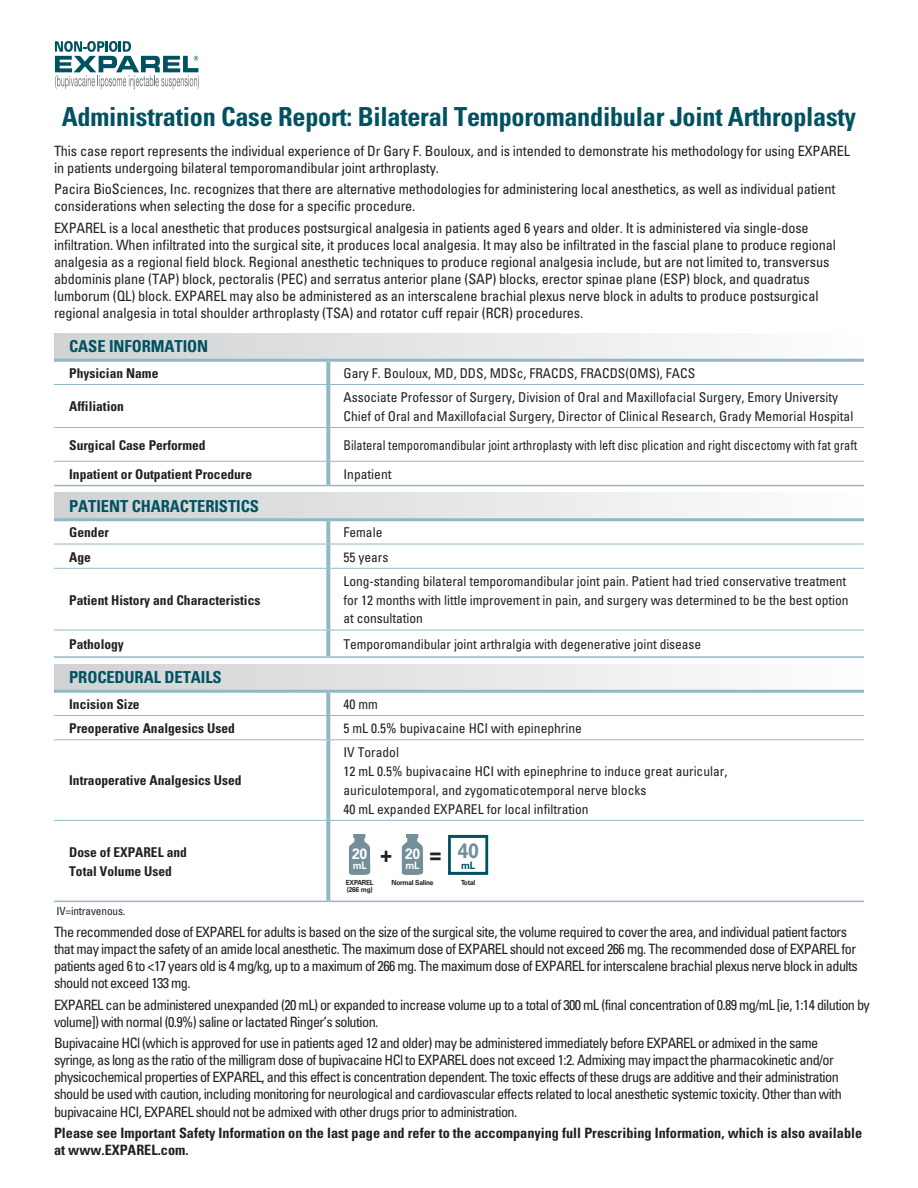
<style>
.page{position:relative;width:918px;height:1188px;background:#fff}
.page>*{position:absolute;margin:0;border:0;box-sizing:border-box;transform-origin:0 0}
.Body{font:700 condensed 26.25px "Univers";letter-spacing:-.01em;color:#005260}
.t1{font:700 21px "Univers";color:#231f20;scale:.93 1}
.t2{font:700 20.85px "Univers";color:#738f99;scale:.93 1}
.Body-2{font:700 condensed 16.5px "Univers";letter-spacing:-.005em;color:#005260}
.t3{font:700 15px "Univers";color:#fff;scale:.93 1}
.t4{font:condensed 14.25px/17.1px "Univers";letter-spacing:-.04em;color:#231f20}
.t5{font:condensed 14.25px/17.1px "Univers";letter-spacing:-.01em;color:#231f20}
.t6{font:700 condensed 14.25px/17.1px "Univers";color:#231f20}
.t7{font:condensed 13.5px/18.8px "Univers";color:#231f20}
.t8{font:700 condensed 13.5px/18.8px "Univers";color:#231f20}
.t9{font:condensed 13.5px "Univers";color:#231f20;scale:.92 1}
.t10{font:condensed 11.25px "Univers";letter-spacing:-.01em;color:#231f20}
.t11{font:700 10.2px "Univers";color:#fff;scale:.93 1}
.t12{font:700 10.2px "Univers";color:#005260;scale:.93 1}
.t13{font:700 7.05px/7.4px "Univers";letter-spacing:-.025em;color:#231f20;scale:.93 1}
</style>
<div class="page">
<div style="left:448px;top:835px;width:40px;height:40px;border:3px solid #005260"></div>
<svg style="left:349px;top:834px;width:21px;height:41px"></svg>
<svg style="left:402px;top:834px;width:21px;height:41px"></svg>
<div style="left:54px;top:664px;width:810px;height:27px;background:linear-gradient(to right,#d0d1d4,#fefefe)"></div>
<svg style="left:326px;top:693px;width:4px;height:22px"></svg>
<svg style="left:326px;top:716px;width:4px;height:23px"></svg>
<svg style="left:326px;top:740px;width:4px;height:80px"></svg>
<svg style="left:326px;top:821px;width:4px;height:80px"></svg>
<hr style="left:54px;top:690px;width:274px;height:3px;background:#92b8c3">
<hr style="left:328px;top:690px;width:536px;height:3px;background:#92b8c3">
<hr style="left:54px;top:715px;width:274px;height:1px;background:#92b8c3">
<hr style="left:328px;top:715px;width:536px;height:1px;background:#92b8c3">
<hr style="left:54px;top:739px;width:274px;height:1px;background:#92b8c3">
<hr style="left:328px;top:739px;width:536px;height:1px;background:#92b8c3">
<hr style="left:54px;top:820px;width:274px;height:1px;background:#92b8c3">
<hr style="left:328px;top:820px;width:536px;height:1px;background:#92b8c3">
<hr style="left:54px;top:901px;width:274px;height:1px;background:#92b8c3">
<hr style="left:328px;top:901px;width:536px;height:1px;background:#92b8c3">
<div style="left:54px;top:493px;width:810px;height:27px;background:linear-gradient(to right,#d0d1d4,#fefefe)"></div>
<svg style="left:326px;top:521px;width:4px;height:23px"></svg>
<svg style="left:326px;top:545px;width:4px;height:23px"></svg>
<svg style="left:326px;top:569px;width:4px;height:61px"></svg>
<svg style="left:326px;top:631px;width:4px;height:25px"></svg>
<hr style="left:54px;top:518px;width:274px;height:3px;background:#92b8c3">
<hr style="left:328px;top:518px;width:536px;height:3px;background:#92b8c3">
<hr style="left:54px;top:544px;width:274px;height:1px;background:#92b8c3">
<hr style="left:328px;top:544px;width:536px;height:1px;background:#92b8c3">
<hr style="left:54px;top:568px;width:274px;height:1px;background:#92b8c3">
<hr style="left:328px;top:568px;width:536px;height:1px;background:#92b8c3">
<hr style="left:54px;top:630px;width:274px;height:1px;background:#92b8c3">
<hr style="left:328px;top:630px;width:536px;height:1px;background:#92b8c3">
<hr style="left:54px;top:656px;width:274px;height:2px;background:#92b8c3">
<hr style="left:328px;top:656px;width:536px;height:2px;background:#92b8c3">
<div style="left:54px;top:333px;width:810px;height:27px;background:linear-gradient(to right,#d0d1d4,#fefefe)"></div>
<svg style="left:326px;top:362px;width:4px;height:22px"></svg>
<svg style="left:326px;top:385px;width:4px;height:42px"></svg>
<svg style="left:326px;top:428px;width:4px;height:33px"></svg>
<svg style="left:326px;top:462px;width:4px;height:23px"></svg>
<hr style="left:54px;top:359px;width:274px;height:3px;background:#92b8c3">
<hr style="left:328px;top:359px;width:536px;height:3px;background:#92b8c3">
<hr style="left:54px;top:384px;width:274px;height:1px;background:#92b8c3">
<hr style="left:328px;top:384px;width:536px;height:1px;background:#92b8c3">
<hr style="left:54px;top:427px;width:274px;height:1px;background:#92b8c3">
<hr style="left:328px;top:427px;width:536px;height:1px;background:#92b8c3">
<hr style="left:54px;top:461px;width:274px;height:1px;background:#92b8c3">
<hr style="left:328px;top:461px;width:536px;height:1px;background:#92b8c3">
<hr style="left:54px;top:485px;width:274px;height:1px;background:#92b8c3">
<hr style="left:328px;top:485px;width:536px;height:1px;background:#92b8c3">
<svg style="left:55px;top:41px;width:144px;height:48px"></svg>
<p class="Body" style="left:62px;top:100px;width:796px">Administration Case Report: Bilateral Temporomandibular Joint Arthroplasty</p>
<p class="t5" style="left:54px;top:142px;width:798px">This case report represents the individual experience of Dr Gary F. Bouloux, and is intended to demonstrate his methodology for using EXPAREL in patients undergoing bilateral temporomandibular joint arthroplasty.</p>
<p class="t5" style="left:54px;top:180px;width:783px">Pacira BioSciences, Inc. recognizes that there are alternative methodologies for administering local anesthetics, as well as individual patient considerations when selecting the dose for a specific procedure.</p>
<p class="t5" style="left:54px;top:219px;width:783px">EXPAREL is a local anesthetic that produces postsurgical analgesia in patients aged 6 years and older. It is administered via single-dose infiltration. When infiltrated into the surgical site, it produces local analgesia. It may also be infiltrated in the fascial plane to produce regional analgesia as a regional field block. Regional anesthetic techniques to produce regional analgesia include, but are not limited to, transversus abdominis plane (TAP) block, pectoralis (PEC) and serratus anterior plane (SAP) blocks, erector spinae plane (ESP) block, and quadratus lumborum (QL) block. EXPAREL may also be administered as an interscalene brachial plexus nerve block in adults to produce postsurgical regional analgesia in total shoulder arthroplasty (TSA) and rotator cuff repair (RCR) procedures.</p>
<p class="Body-2" style="left:69px;top:336px;width:141px">CASE INFORMATION</p>
<p class="t8" style="left:69px;top:364px;width:91px">Physician Name</p>
<p class="t7" style="left:344px;top:363px;width:353px">Gary F. Bouloux, MD, DDS, MDSc, FRACDS, FRACDS(OMS), FACS</p>
<p class="t8" style="left:69px;top:397px;width:56px">Affiliation</p>
<p class="t7" style="left:344px;top:388px;width:496px">Associate Professor of Surgery, Division of Oral and Maxillofacial Surgery, Emory University</p>
<p class="t7" style="left:344px;top:406px;width:511px">Chief of Oral and Maxillofacial Surgery, Director of Clinical Research, Grady Memorial Hospital</p>
<p class="t8" style="left:69px;top:436px;width:138px">Surgical Case Performed</p>
<p class="t9" style="left:344px;top:436px;width:560px">Bilateral temporomandibular joint arthroplasty with left disc plication and right discectomy with fat graft</p>
<p class="t8" style="left:69px;top:465px;width:185px">Inpatient or Outpatient Procedure</p>
<p class="t7" style="left:344px;top:464px;width:50px">Inpatient</p>
<p class="Body-2" style="left:69px;top:496px;width:191px">PATIENT CHARACTERISTICS</p>
<p class="t8" style="left:69px;top:523px;width:41px">Gender</p>
<p class="t7" style="left:344px;top:523px;width:40px">Female</p>
<p class="t8" style="left:69px;top:547px;width:23px">Age</p>
<p class="t7" style="left:344px;top:547px;width:46px">55 years</p>
<p class="t8" style="left:69px;top:590px;width:193px">Patient History and Characteristics</p>
<p class="t7" style="left:344px;top:571px;width:507px">Long-standing bilateral temporomandibular joint pain. Patient had tried conservative treatment for 12 months with little improvement in pain, and surgery was determined to be the best option at consultation</p>
<p class="t8" style="left:69px;top:635px;width:56px">Pathology</p>
<p class="t7" style="left:344px;top:635px;width:359px">Temporomandibular joint arthralgia with degenerative joint disease</p>
<p class="Body-2" style="left:69px;top:667px;width:154px">PROCEDURAL DETAILS</p>
<p class="t8" style="left:69px;top:695px;width:72px">Incision Size</p>
<p class="t7" style="left:344px;top:694px;width:36px">40 mm</p>
<p class="t8" style="left:69px;top:719px;width:167px">Preoperative Analgesics Used</p>
<p class="t7" style="left:344px;top:719px;width:240px">5 mL 0.5% bupivacaine HCI with epinephrine</p>
<p class="t8" style="left:69px;top:771px;width:174px">Intraoperative Analgesics Used</p>
<p class="t7" style="left:344px;top:743px;width:385px">IV Toradol<br>12 mL 0.5% bupivacaine HCI with epinephrine to induce great auricular, auriculotemporal, and zygomaticotemporal nerve blocks<br>40 mL expanded EXPAREL for local infiltration</p>
<p class="t8" style="left:69px;top:843px;width:119px">Dose of EXPAREL and<br>Total Volume Used</p>
<p class="t10" style="left:56px;top:904px;width:71px">IV=intravenous.</p>
<p class="t3" style="left:352px;top:845px;width:18px">20</p>
<p class="t3" style="left:405px;top:845px;width:18px">20</p>
<p class="t2" style="left:458px;top:839px;width:24px">40</p>
<p class="t1" style="left:381px;top:842px;width:14px">+</p>
<p class="t1" style="left:430px;top:842px;width:14px">=</p>
<p class="t11" style="left:353px;top:860px;width:16px">mL</p>
<p class="t11" style="left:406px;top:860px;width:16px">mL</p>
<p class="t12" style="left:461px;top:859px;width:16px">mL</p>
<p class="t13" style="left:346px;top:879px;width:31px">EXPAREL (266 mg)</p>
<p class="t13" style="left:392px;top:879px;width:47px">Normal Saline</p>
<p class="t13" style="left:461px;top:879px;width:17px">Total</p>
<p class="t4" style="left:54px;top:923px;width:805px">The recommended dose of EXPAREL for adults is based on the size of the surgical site, the volume required to cover the area, and individual patient factors that may impact the safety of an amide local anesthetic. The maximum dose of EXPAREL should not exceed 266 mg. The recommended dose of EXPAREL for patients aged 6 to &lt;17 years old is 4 mg/kg, up to a maximum of 266 mg. The maximum dose of EXPAREL for interscalene brachial plexus nerve block in adults should not exceed 133 mg.</p>
<p class="t4" style="left:54px;top:996px;width:817px">EXPAREL can be administered unexpanded (20 mL) or expanded to increase volume up to a total of 300 mL (final concentration of 0.89 mg/mL [ie, 1:14 dilution by volume]) with normal (0.9%) saline or lactated Ringer’s solution.</p>
<p class="t4" style="left:54px;top:1034px;width:789px">Bupivacaine HCl (which is approved for use in patients aged 12 and older) may be administered immediately before EXPAREL or admixed in the same syringe, as long as the ratio of the milligram dose of bupivacaine HCl to EXPAREL does not exceed 1:2. Admixing may impact the pharmacokinetic and/or physicochemical properties of EXPAREL, and this effect is concentration dependent. The toxic effects of these drugs are additive and their administration should be used with caution, including monitoring for neurological and cardiovascular effects related to local anesthetic systemic toxicity. Other than with bupivacaine HCI, EXPAREL should not be admixed with other drugs prior to administration.</p>
<p class="t6" style="left:54px;top:1124px;width:810px">Please see Important Safety Information on the last page and refer to the accompanying full Prescribing Information, which is also available at www.EXPAREL.com.</p>
</div>
